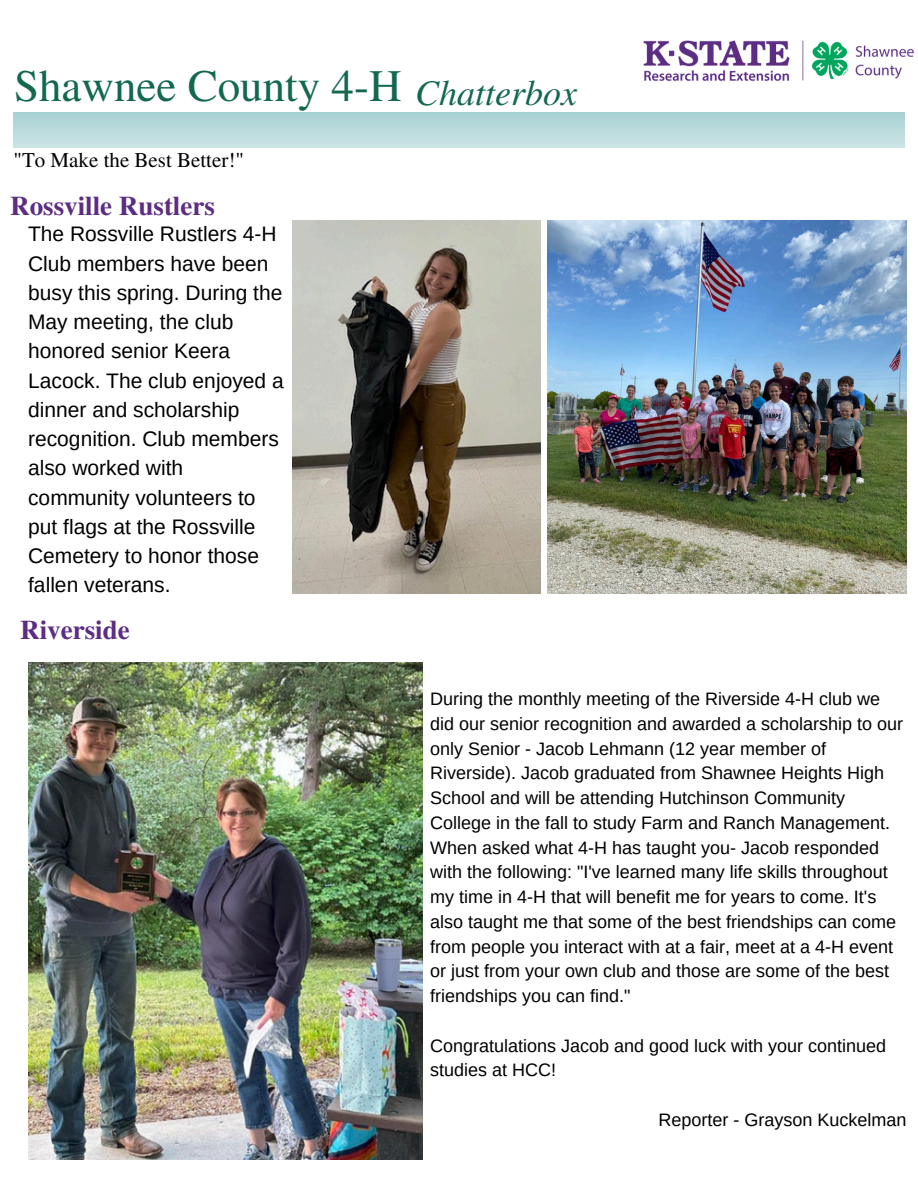
<style>
.page{position:relative;width:918px;height:1188px;background:#fff}
.page>*{position:absolute;margin:0;border:0;box-sizing:border-box;transform-origin:0 0}
.t1{font:45px "Te X Gyre Termes";color:#136850}
.t2{font:italic 36px "Te X Gyre Termes";color:#136850}
.t3{font:700 27px "Te X Gyre Termes";color:#5c2d83}
.t4{font:21px/29.2px "Arimo";color:#000}
.t5{font:21px "Te X Gyre Termes";color:#000}
.t6{font:18px/24.8px "Arimo";color:#000}
</style>
<div class="page">
<img style="left:643px;top:40px;width:271px;height:42px">
<img style="left:293px;top:220px;width:247px;height:374px">
<img style="left:547px;top:220px;width:359px;height:374px">
<img style="left:28px;top:663px;width:395px;height:497px">
<h1 class="t1" style="left:14px;top:54px;width:389px">Shawnee County 4-H</h1>
<h2 class="t2" style="left:415px;top:67px;width:164px">Chatterbox</h2>
<p class="t5" style="left:14px;top:145px;width:232px">"To Make the Best Better!"</p>
<p class="t3" style="left:10px;top:185px;width:206px">Rossville Rustlers</p>
<p class="t4" style="left:28px;top:219px;width:257px">The Rossville Rustlers 4-H<br>Club members have been busy this spring. During the<br>May meeting, the club honored senior Keera<br>Lacock. The club enjoyed a dinner and scholarship recognition. Club members also worked with community volunteers to put flags at the Rossville<br>Cemetery to honor those fallen veterans.</p>
<p class="t3" style="left:20px;top:609px;width:111px">Riverside</p>
<p class="t6" style="left:430px;top:686px;width:475px">During the monthly meeting of the Riverside 4-H club we did our senior recognition and awarded a scholarship to our only Senior - Jacob Lehmann (12 year member of Riverside). Jacob graduated from Shawnee Heights High School and will be attending Hutchinson Community College in the fall to study Farm and Ranch Management.<br>When asked what 4-H has taught you- Jacob responded with the following: "I've learned many life skills throughout my time in 4-H that will benefit me for years to come. It's also taught me that some of the best friendships can come from people you interact with at a fair, meet at a 4-H event or just from your own club and those are some of the best friendships you can find."</p>
<p class="t6" style="left:430px;top:1033px;width:458px">Congratulations Jacob and good luck with your continued studies at HCC!</p>
<p class="t6" style="left:658px;top:1107px;width:249px">Reporter - Grayson Kuckelman</p>
</div>
